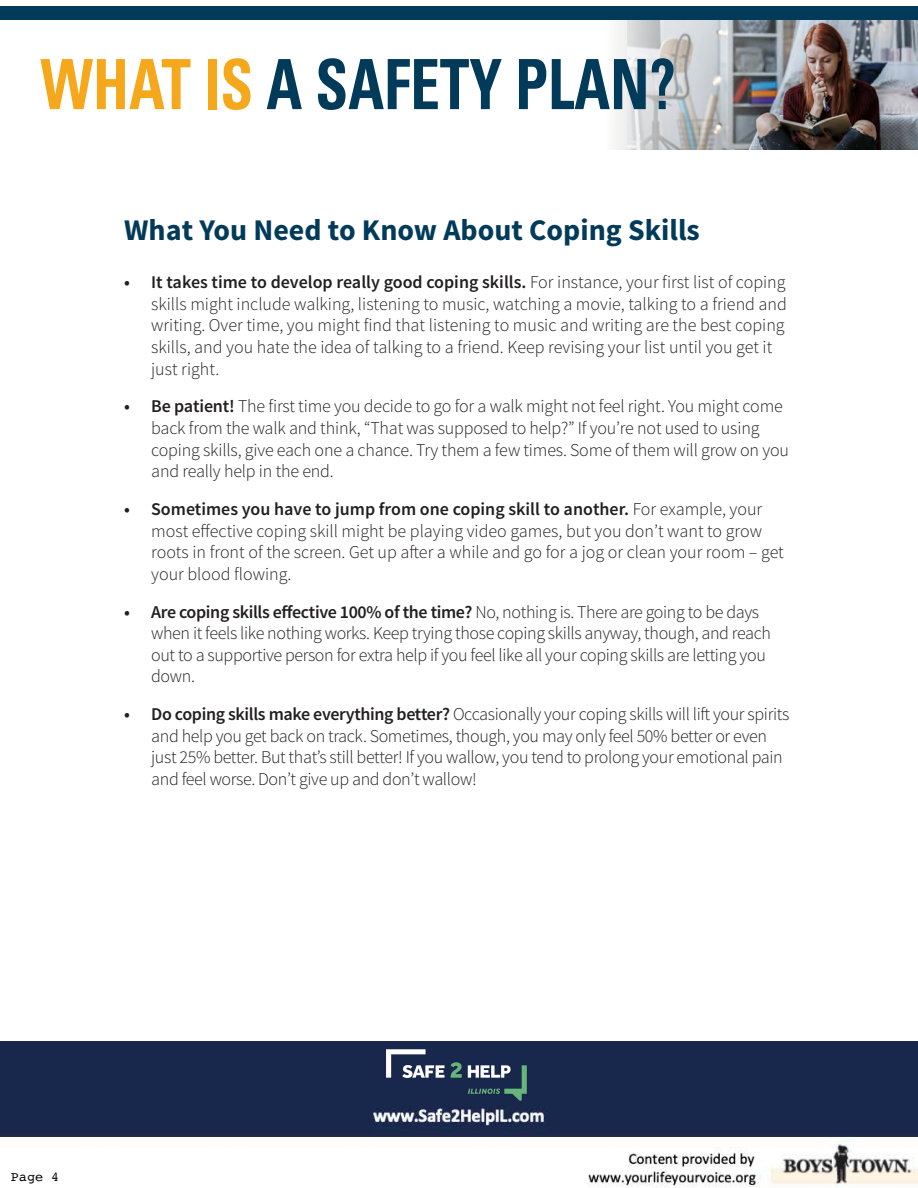
<style>
.page{position:relative;width:918px;height:1188px;background:#fff}
.page>*{position:absolute;margin:0;border:0;box-sizing:border-box;transform-origin:0 0}
.t1{font:700 condensed 69.3px "Univers";color:#023b5a;scale:.85 1}
.t2{font:700 30px "Source Sans Pro";color:#023b5a}
.t3{font:300 18px/21.6px "Source Sans Pro";letter-spacing:-.01em;color:#231f20}
.t4{font:13.5px "Courier";color:#000}
.s1{color:#f5a81c}
.s2{font-weight:600}
</style>
<div class="page">
<div style="left:608px;top:13px;width:310px;height:137px;background:#f6f5f5"></div>
<img style="left:627px;top:19px;width:291px;height:131px">
<div style="left:0;top:6px;width:918px;height:13px;background:#023b5a"></div>
<img style="left:0;top:1042px;width:917px;height:145px">
<img style="left:376px;top:1046px;width:159px;height:58px">
<h1 class="t1" style="left:40px;top:42px;width:749px"><span class="s1">WHAT IS</span> A SAFETY PLAN?</h1>
<h2 class="t2" style="left:124px;top:210px;width:577px">What You Need to Know About Coping Skills</h2>
<p class="t3" style="left:151px;top:272px;width:637px;text-indent:-27px"><span class="s2">• It takes time to develop really good coping skills.</span> For instance, your first list of coping skills might include walking, listening to music, watching a movie, talking to a friend and writing. Over time, you might find that listening to music and writing are the best coping skills, and you hate the idea of talking to a friend. Keep revising your list until you get it just right.</p>
<p class="t3" style="left:151px;top:396px;width:639px;text-indent:-27px"><span class="s2">• Be patient!</span> The first time you decide to go for a walk might not feel right. You might come back from the walk and think, “That was supposed to help?” If you’re not used to using coping skills, give each one a chance. Try them a few times. Some of them will grow on you and really help in the end.</p>
<p class="t3" style="left:151px;top:498px;width:634px;text-indent:-27px"><span class="s2">• Sometimes you have to jump from one coping skill to another.</span> For example, your most effective coping skill might be playing video games, but you don’t want to grow roots in front of the screen. Get up after a while and go for a jog or clean your room – get your blood flowing.</p>
<p class="t3" style="left:151px;top:601px;width:621px;text-indent:-27px"><span class="s2">• Are coping skills effective 100% of the time?</span> No, nothing is. There are going to be days when it feels like nothing works. Keep trying those coping skills anyway, though, and reach out to a supportive person for extra help if you feel like all your coping skills are letting you down.</p>
<p class="t3" style="left:151px;top:704px;width:640px;text-indent:-27px"><span class="s2">• Do coping skills make everything better?</span> Occasionally your coping skills will lift your spirits and help you get back on track. Sometimes, though, you may only feel 50% better or even just 25% better. But that’s still better! If you wallow, you tend to prolong your emotional pain and feel worse. Don’t give up and don’t wallow!</p>
<p class="t4" style="left:11px;top:1166px;width:50px">Page 4</p>
</div>
